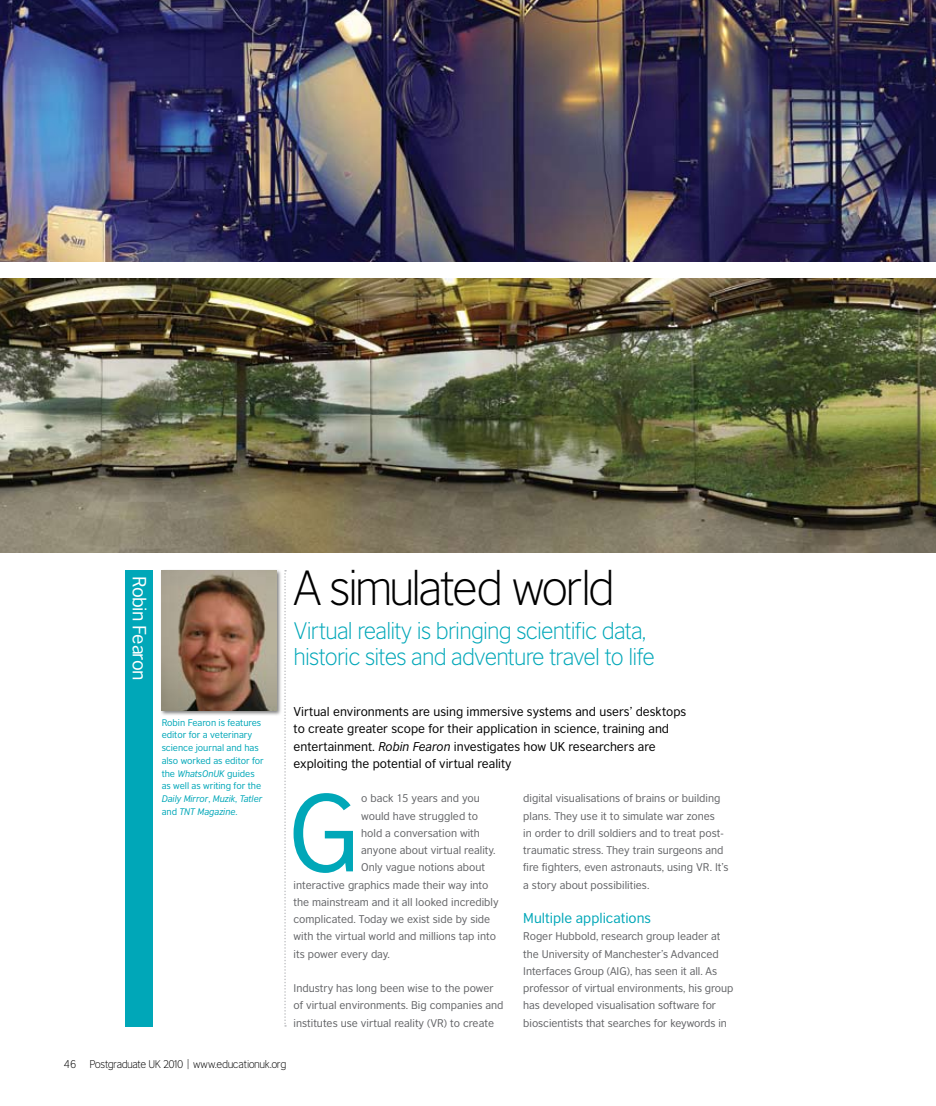
<style>
.page{position:relative;width:936px;height:1106px;background:#fff}
.page>*{position:absolute;margin:0;border:0;box-sizing:border-box;transform-origin:0 0}
.t1{font:103.5px "British Council Sans";color:#00a7b8}
.t2{font:300 46.5px "British Council Sans";letter-spacing:-.06em;color:#000}
.t3{font:300 22.5px/25.5px "British Council Sans";letter-spacing:-.035em;color:#00a7b8}
.t4{font:18px "British Council Sans";letter-spacing:-.04em;color:#fff}
.t5{font:13.5px "British Council Sans";color:#00a7b8}
.t6{font:12px/17.2px "British Council Sans";color:#000}
.t7{font:10.5px/17.2px "British Council Sans";color:#636467}
.t8{font:300 10.5px "British Council Sans";letter-spacing:-.04em;color:#000}
.t9{font:9px/12.8px "British Council Sans";letter-spacing:-.005em;color:#00a7b8}
.s1{font-style:italic}
</style>
<div class="page">
<img style="left:0;top:0;width:935px;height:262px">
<img style="left:0;top:279px;width:935px;height:274px">
<div style="left:160px;top:569px;width:122px;height:147px;background:#000;opacity:.5"></div>
<img style="left:162px;top:570px;width:114px;height:140px">
<div style="left:125px;top:570px;width:28px;height:456px;background:#00a7b8"></div>
<svg style="left:284px;top:570px;width:2px;height:456px"></svg>
<h3 class="t4" style="left:150px;top:576px;width:106px;rotate:90deg">Robin Fearon</h3>
<p class="t9" style="left:162px;top:716px;width:104px">Robin Fearon is features editor for a veterinary science journal and has also worked as editor for the <span class="s1">WhatsOnUK</span> guides as well as writing for the<br><span class="s1">Daily Mirror</span>, <span class="s1">Muzik</span>, <span class="s1">Tatler </span>and <span class="s1">TNT Magazine</span>.</p>
<h2 class="t2" style="left:293px;top:561px;width:323px">A simulated world</h2>
<h3 class="t3" style="left:293px;top:618px;width:363px">Virtual reality is bringing scientific data, historic sites and adventure travel to life</h3>
<p class="t6" style="left:293px;top:703px;width:394px">Virtual environments are using immersive systems and users’ desktops to create greater scope for their application in science, training and entertainment. <span class="s1">Robin Fearon</span> investigates how UK researchers are exploiting the potential of virtual reality</p>
<h1 class="t1" style="left:288px;top:772px;width:75px">G</h1>
<p class="t7" style="left:361px;top:789px;width:120px">o back 15 years and you</p>
<p class="t7" style="left:361px;top:807px;width:118px">would have struggled to</p>
<p class="t7" style="left:361px;top:824px;width:120px">hold a conversation with</p>
<p class="t7" style="left:361px;top:841px;width:136px">anyone about virtual reality.</p>
<p class="t7" style="left:361px;top:858px;width:126px">Only vague notions about</p>
<p class="t7" style="left:293px;top:876px;width:196px">interactive graphics made their way into</p>
<p class="t7" style="left:293px;top:893px;width:206px">the mainstream and it all looked incredibly</p>
<p class="t7" style="left:293px;top:910px;width:198px">complicated. Today we exist side by side</p>
<p class="t7" style="left:293px;top:927px;width:204px">with the virtual world and millions tap into</p>
<p class="t7" style="left:293px;top:945px;width:98px">its power every day.</p>
<p class="t7" style="left:293px;top:979px;width:211px">Industry has long been wise to the power of virtual environments. Big companies and institutes use virtual reality (VR) to create</p>
<p class="t7" style="left:523px;top:789px;width:207px">digital visualisations of brains or building plans. They use it to simulate war zones<br>in order to drill soldiers and to treat post&shy;traumatic stress. They train surgeons and fire fighters, even astronauts, using VR. It’s a story about possibilities.</p>
<p class="t5" style="left:523px;top:910px;width:129px">Multiple applications</p>
<p class="t7" style="left:523px;top:927px;width:212px">Roger Hubbold, research group leader at the University of Manchester’s Advanced Interfaces Group (AIG), has seen it all. As professor of virtual environments, his group has developed visualisation software for bioscientists that searches for keywords in</p>
<p class="t8" style="left:64px;top:1057px;width:224px">46 Postgraduate UK 2010 | www.educationuk.org</p>
</div>
